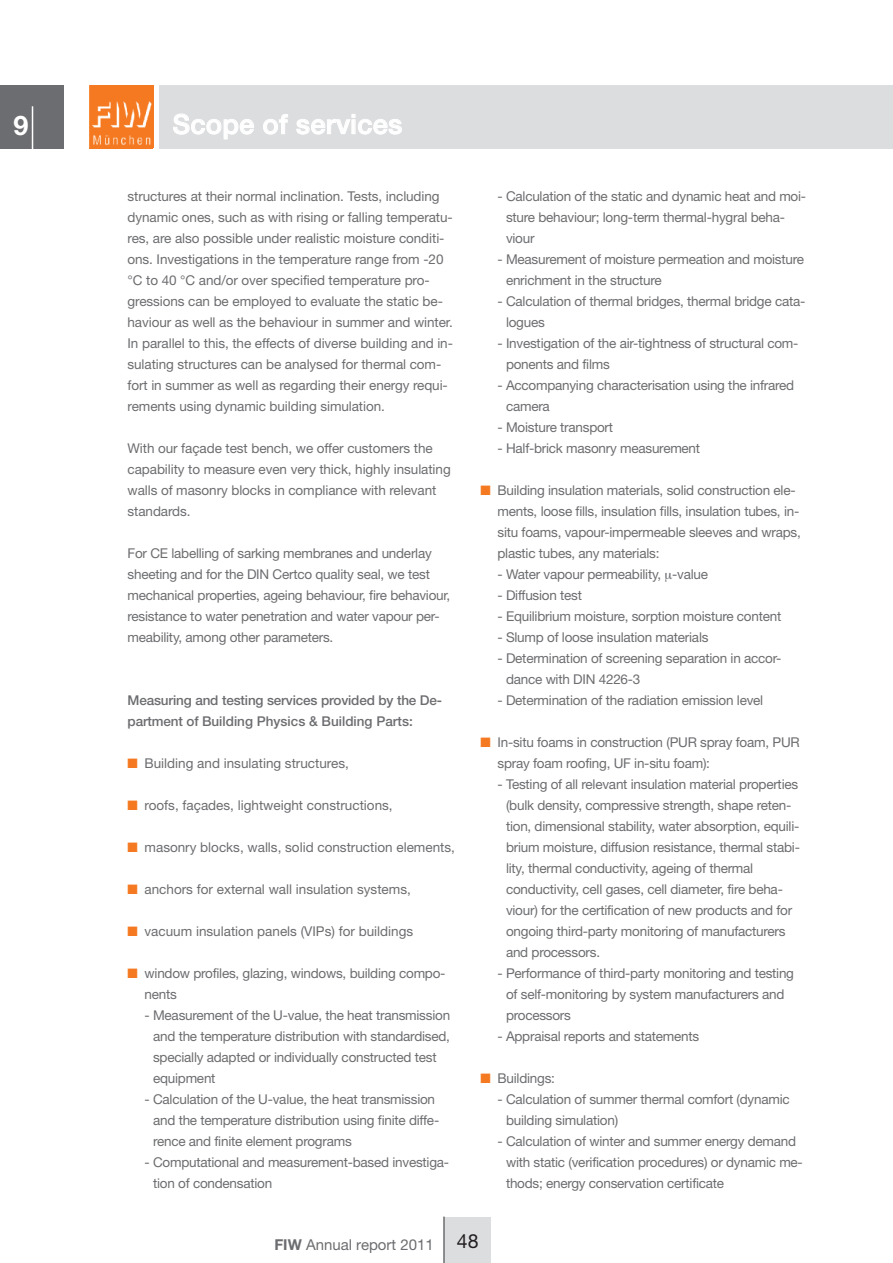
<style>
.page{position:relative;width:893px;height:1263px;background:#fff}
.page>*{position:absolute;margin:0;border:0;box-sizing:border-box;transform-origin:0 0}
.t1{font:500 27px "Helvetica Neue";letter-spacing:.015em;color:#fff}
.t2{font:700 27px "Helvetica Neue";color:#fff}
.t3{font:15px "Helvetica Neue";color:#6c6d70}
.t4{font:13.5px/21px "Helvetica Neue";letter-spacing:-.015em;color:#6c6d70}
.t5{font:500 13.5px/21px "Helvetica Neue";letter-spacing:-.01em;color:#6c6d70}
.s1{color:#f47921}
.s2{font-weight:700}
</style>
<div class="page">
<div style="left:159px;top:85px;width:734px;height:64px;background:#dcdddf"></div>
<div style="left:0;top:85px;width:64px;height:64px;background:#6c6d70"></div>
<div style="left:89px;top:85px;width:64px;height:64px;background:#f47921"></div>
<img style="left:89px;top:85px;width:63px;height:62px">
<hr style="left:32px;top:106px;width:1px;height:48px;background:#fff">
<div style="left:444px;top:1216px;width:47px;height:47px;background:#dcdddf"></div>
<hr style="left:443px;top:1216px;width:2px;height:47px;background:#6c6d70">
<h1 class="t2" style="left:13px;top:108px;width:17px">9</h1>
<h1 class="t1" style="left:173px;top:108px;width:231px">Scope of services</h1>
<p class="t4" style="left:128px;top:187px;width:327px">structures at their normal inclination. Tests, including dynamic ones, such as with rising or falling temperatu&shy;res, are also possible under realistic moisture conditi&shy;ons. Investigations in the temperature range from -20 °C to 40 °C and/or over specified temperature pro&shy;gressions can be employed to evaluate the static be&shy;haviour as well as the behaviour in summer and winter.<br>In parallel to this, the effects of diverse building and in&shy;sulating structures can be analysed for thermal com&shy;fort in summer as well as regarding their energy requi&shy;rements using dynamic building simulation.</p>
<p class="t4" style="left:128px;top:439px;width:325px">With our façade test bench, we offer customers the capability to measure even very thick, highly insulating walls of masonry blocks in compliance with relevant standards.</p>
<p class="t4" style="left:128px;top:544px;width:324px">For CE labelling of sarking membranes and underlay sheeting and for the DIN Certco quality seal, we test mechanical properties, ageing behaviour, fire behaviour, resistance to water penetration and water vapour per&shy;meability, among other parameters.</p>
<p class="t5" style="left:128px;top:690px;width:316px">Measuring and testing services provided by the De&shy;partment of Building Physics &amp; Building Parts:</p>
<p class="t4" style="left:128px;top:754px;width:223px"><span class="s1">■</span> Building and insulating structures,</p>
<p class="t4" style="left:128px;top:796px;width:267px"><span class="s1">■</span> roofs, façades, lightweight constructions,</p>
<p class="t4" style="left:128px;top:838px;width:329px"><span class="s1">■</span> masonry blocks, walls, solid construction elements,</p>
<p class="t4" style="left:128px;top:880px;width:285px"><span class="s1">■</span> anchors for external wall insulation systems,</p>
<p class="t4" style="left:128px;top:922px;width:287px"><span class="s1">■</span> vacuum insulation panels (VIPs) for buildings</p>
<p class="t4" style="left:145px;top:964px;width:302px;text-indent:-17px"><span class="s1">■</span> window profiles, glazing, windows, building compo&shy;nents</p>
<p class="t4" style="left:153px;top:1006px;width:299px;text-indent:-9px">- Measurement of the U-value, the heat transmission and the temperature distribution with standardised, specially adapted or individually constructed test equipment</p>
<p class="t4" style="left:153px;top:1090px;width:288px;text-indent:-9px">- Calculation of the U-value, the heat transmission and the temperature distribution using finite diffe&shy;rence and finite element programs</p>
<p class="t4" style="left:153px;top:1153px;width:298px;text-indent:-9px">- Computational and measurement-based investiga&shy;tion of condensation</p>
<p class="t4" style="left:506px;top:187px;width:302px;text-indent:-9px">- Calculation of the static and dynamic heat and moi&shy;sture behaviour; long-term thermal-hygral beha&shy;viour</p>
<p class="t4" style="left:506px;top:250px;width:300px;text-indent:-9px">- Measurement of moisture permeation and moisture enrichment in the structure</p>
<p class="t4" style="left:506px;top:292px;width:301px;text-indent:-9px">- Calculation of thermal bridges, thermal bridge cata&shy;logues</p>
<p class="t4" style="left:506px;top:334px;width:294px;text-indent:-9px">- Investigation of the air-tightness of structural com&shy;ponents and films</p>
<p class="t4" style="left:506px;top:376px;width:290px;text-indent:-9px">- Accompanying characterisation using the infrared camera</p>
<p class="t4" style="left:497px;top:418px;width:117px">- Moisture transport</p>
<p class="t4" style="left:497px;top:439px;width:204px">- Half-brick masonry measurement</p>
<p class="t4" style="left:497px;top:481px;width:305px;text-indent:-17px"><span class="s1">■</span> Building insulation materials, solid construction ele&shy;ments, loose fills, insulation fills, insulation tubes, in&shy;situ foams, vapour-impermeable sleeves and wraps, plastic tubes, any materials:</p>
<p class="t4" style="left:497px;top:565px;width:212px">- Water vapour permeability, -value</p>
<p class="t4" style="left:497px;top:586px;width:86px">- Diffusion test</p>
<p class="t4" style="left:497px;top:607px;width:285px">- Equilibrium moisture, sorption moisture content</p>
<p class="t4" style="left:497px;top:628px;width:212px">- Slump of loose insulation materials</p>
<p class="t4" style="left:506px;top:649px;width:277px;text-indent:-9px">- Determination of screening separation in accor&shy;dance with DIN 4226-3</p>
<p class="t4" style="left:497px;top:691px;width:267px">- Determination of the radiation emission level</p>
<p class="t4" style="left:497px;top:733px;width:304px;text-indent:-17px"><span class="s1">■</span> In-situ foams in construction (PUR spray foam, PUR spray foam roofing, UF in-situ foam):</p>
<p class="t4" style="left:506px;top:775px;width:295px;text-indent:-9px">- Testing of all relevant insulation material properties (bulk density, compressive strength, shape reten&shy;tion, dimensional stability, water absorption, equili&shy;brium moisture, diffusion resistance, thermal stabi&shy;lity, thermal conductivity, ageing of thermal conductivity, cell gases, cell diameter, fire beha&shy;viour) for the certification of new products and for ongoing third-party monitoring of manufacturers and processors.</p>
<p class="t4" style="left:506px;top:964px;width:290px;text-indent:-9px">- Performance of third-party monitoring and testing of self-monitoring by system manufacturers and processors</p>
<p class="t4" style="left:497px;top:1027px;width:203px">- Appraisal reports and statements</p>
<p class="t4" style="left:480px;top:1069px;width:76px"><span class="s1">■</span> Buildings:</p>
<p class="t4" style="left:506px;top:1090px;width:285px;text-indent:-9px">- Calculation of summer thermal comfort (dynamic building simulation)</p>
<p class="t4" style="left:506px;top:1132px;width:298px;text-indent:-9px">- Calculation of winter and summer energy demand with static (verification procedures) or dynamic me&shy;thods; energy conservation certificate</p>
<p class="t3" style="left:274px;top:1239px;width:206px"><span class="s2">FIW</span> Annual report 2011 <sup>48</sup></p>
</div>
